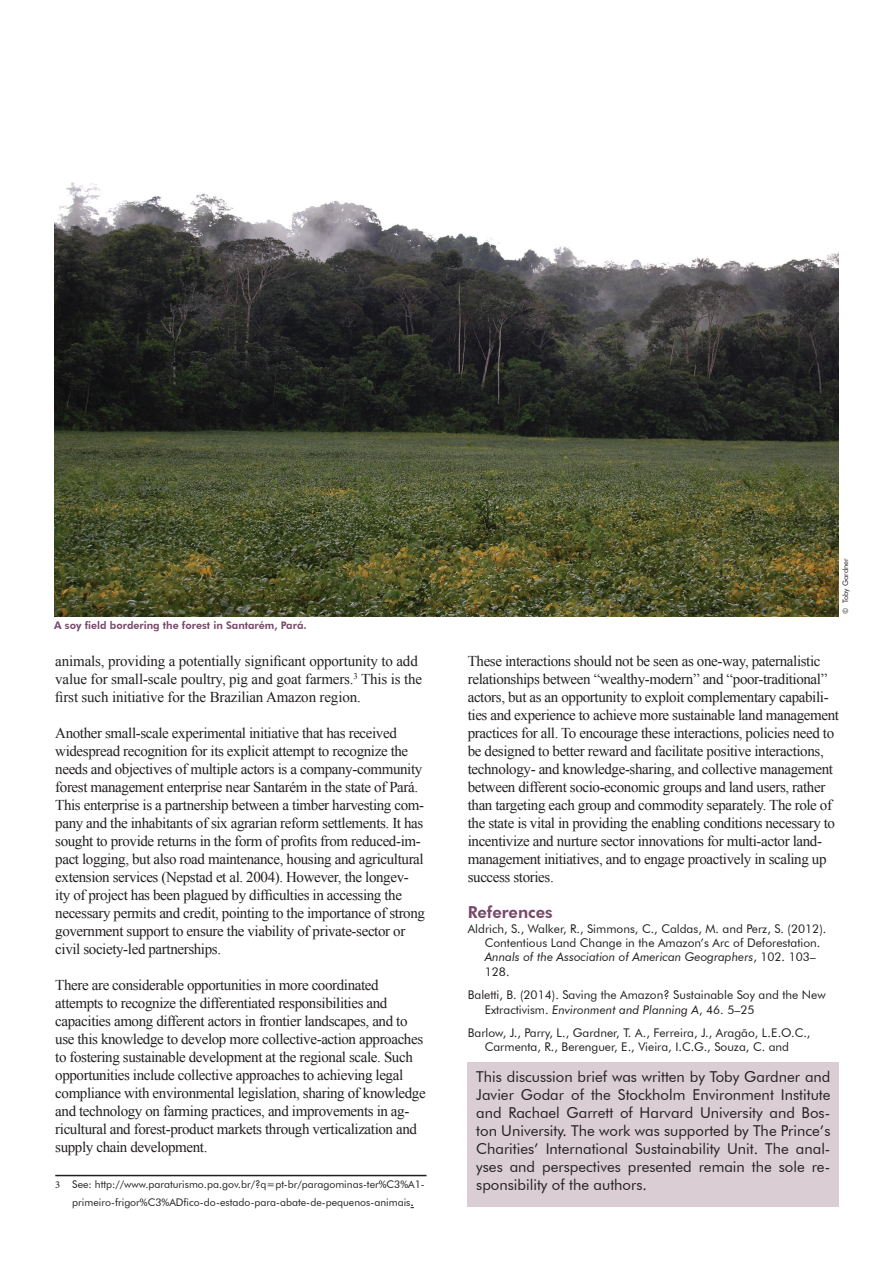
<style>
.page{position:relative;width:893px;height:1263px;background:#fff}
.page>*{position:absolute;margin:0;border:0;box-sizing:border-box;transform-origin:0 0}
.t1{font:800 16.5px "Futura BT";color:#78486a}
.t2{font:15px/18px "Times New Roman";letter-spacing:-.025em;color:#231f20}
.t3{font:15px/18px "Futura BT";color:#231f20;text-align:justify}
.t4{font:12px/14.4px "Futura BT";color:#231f20}
.t5{font:10.5px/18px "Futura BT";color:#231f20;text-align:center}
.t6{font:800 10.5px "Futura BT";color:#78486a}
.t7{font:7.5px "Futura BT";color:#231f20}
.s1{font-family:"Minion Pro"}
.s2{font-family:"Minion Pro";font-size:15px}
.s3{font-style:italic}
</style>
<div class="page">
<hr style="left:55px;top:1175px;width:371px;height:1px;background:#231f20">
<div style="left:468px;top:1062px;width:371px;height:144px;background:#dacdd3"></div>
<img style="left:54px;top:182px;width:785px;height:434px">
<p class="t6" style="left:54px;top:618px;width:254px">A soy field bordering the forest in Santarém, Pará.</p>
<p class="t2" style="left:55px;top:652px;width:368px">animals, providing a potentially significant opportunity to add value for small-scale poultry, pig and goat farmers.<sup>3</sup> This is the first such initiative for the Brazilian Amazon region.</p>
<p class="t2" style="left:55px;top:724px;width:371px">Another small-scale experimental initiative that has received widespread recognition for its explicit attempt to recognize the needs and objectives of multiple actors is a company-community forest management enterprise near Santarém in the state of Pará.<br>This enterprise is a partnership between a timber harvesting com&shy;pany and the inhabitants of six agrarian reform settlements. It has sought to provide returns in the form of profits from reduced-im&shy;pact logging, but also road maintenance, housing and agricultural extension services (Nepstad et al. 2004). However, the longev&shy;ity of project has been plagued by difficulties in accessing the necessary permits and credit, pointing to the importance of strong government support to ensure the viability of private-sector or civil society-led partnerships.</p>
<p class="t2" style="left:55px;top:976px;width:372px">There are considerable opportunities in more coordinated attempts to recognize the differentiated responsibilities and capacities among different actors in frontier landscapes, and to use this knowledge to develop more collective-action approaches to fostering sustainable development at the regional scale. Such opportunities include collective approaches to achieving legal compliance with environmental legislation, sharing of knowledge and technology on farming practices, and improvements in ag&shy;ricultural and forest-product markets through verticalization and supply chain development.</p>
<p class="t5" style="left:55px;top:1175px;width:371px"><span class="s1">3</span> See: http://www.paraturismo.pa.gov.br/?q=pt-br/paragominas-ter%C3%A1- primeiro-frigor%C3%ADfico-do-estado-para-abate-de-pequenos-animais<span class="s2">.</span></p>
<p class="t7" style="left:841px;top:614px;width:57px;rotate:-90deg">© Toby Gardner</p>
<p class="t2" style="left:468px;top:652px;width:373px">These interactions should not be seen as one-way, paternalistic relationships between “wealthy-modern” and “poor-traditional” actors, but as an opportunity to exploit complementary capabili&shy;ties and experience to achieve more sustainable land management practices for all. To encourage these interactions, policies need to be designed to better reward and facilitate positive interactions, technology- and knowledge-sharing, and collective management between different socio-economic groups and land users, rather than targeting each group and commodity separately. The role of the state is vital in providing the enabling conditions necessary to incentivize and nurture sector innovations for multi-actor land&shy;management initiatives, and to engage proactively in scaling up success stories.</p>
<p class="t1" style="left:468px;top:902px;width:86px">References</p>
<p class="t4" style="left:485px;top:921px;width:343px;text-indent:-17px">Aldrich, S., Walker, R., Simmons, C., Caldas, M. and Perz, S. (2012).<br>Contentious Land Change in the Amazon’s Arc of Deforestation.<br><span class="s3">Annals of the Association of American Geographers</span>, 102. 103– 128.</p>
<p class="t4" style="left:485px;top:987px;width:342px;text-indent:-17px">Baletti, B. (2014). Saving the Amazon? Sustainable Soy and the New<br>Extractivism. <span class="s3">Environment and Planning A</span>, 46. 5–25</p>
<p class="t4" style="left:468px;top:1025px;width:344px;text-align:center">Barlow, J., Parry, L., Gardner, T. A., Ferreira, J., Aragão, L.E.O.C.,<br>Carmenta, R., Berenguer, E., Vieira, I.C.G., Souza, C. and</p>
<p class="t3" style="left:476px;top:1067px;width:356px">This discussion brief was written by Toby Gardner and Javier Godar of the Stockholm Environment Institute and Rachael Garrett of Harvard University and Bos&shy;ton University. The work was supported by The Prince’s Charities’ International Sustainability Unit. The anal&shy;yses and perspectives presented remain the sole re&shy;sponsibility of the authors.</p>
</div>
